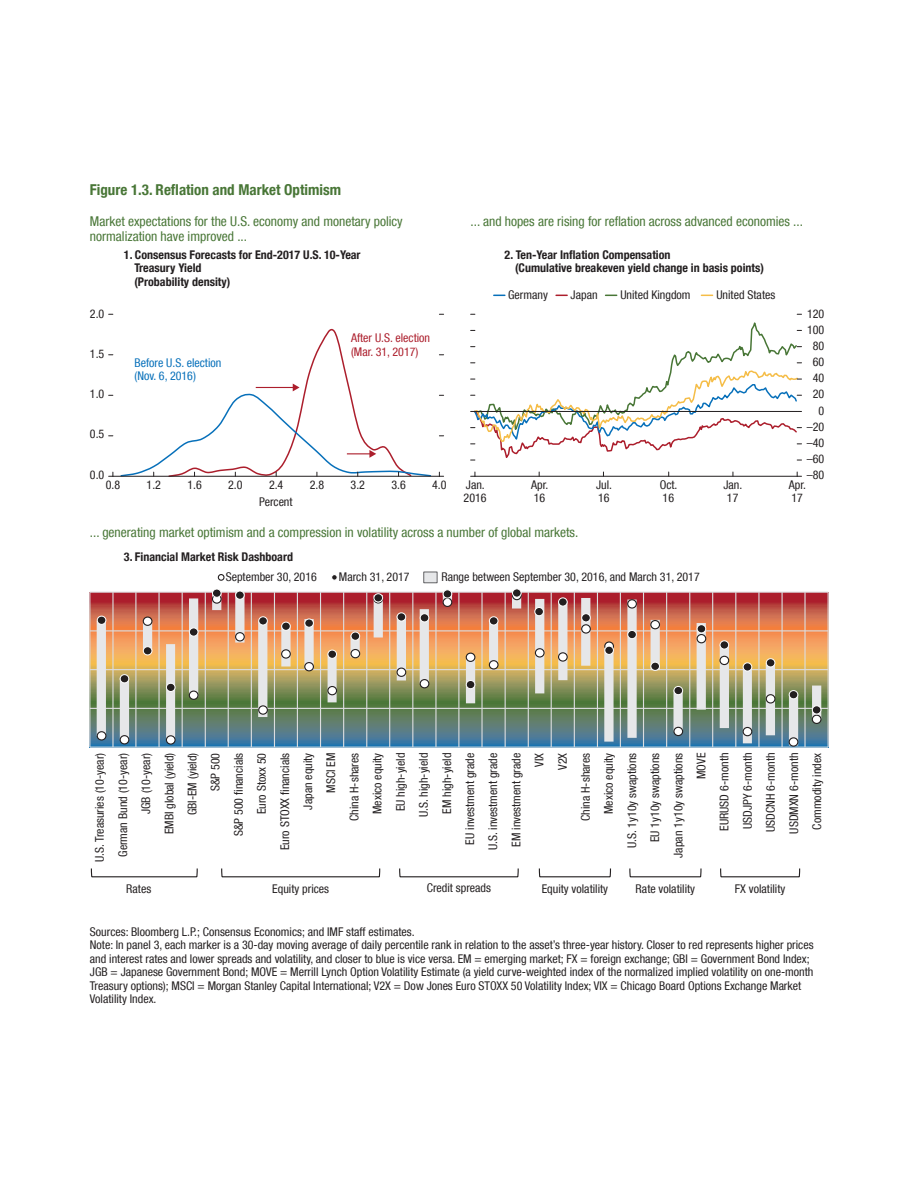
<style>
.page{position:relative;width:918px;height:1188px;background:#fff}
.page>*{position:absolute;margin:0;border:0;box-sizing:border-box;transform-origin:0 0}
.t1{font:700 condensed 15px "Helvetica Neue LT Com";color:#487636}
.t2{font:condensed 13.5px/15px "Helvetica Neue LT Com";color:#487636}
.t3{font:condensed 12px/23.1px "Helvetica Neue LT Com";color:#231f20}
.t4{font:700 condensed 12px/13.5px "Helvetica Neue LT Com";color:#231f20}
.t5{font:condensed 12px/13.5px "Helvetica Neue LT Com";color:#ac1e2c}
.t6{font:condensed 12px/13.5px "Helvetica Neue LT Com";color:#0770ba}
</style>
<div class="page">
<hr style="left:90px;top:708px;width:738px;height:1px;background:#dcdddf">
<hr style="left:90px;top:669px;width:738px;height:1px;background:#dcdddf">
<hr style="left:90px;top:630px;width:738px;height:1px;background:#dcdddf">
<hr style="left:90px;top:592px;width:738px;height:1px;background:#dcdddf">
<hr style="left:90px;top:747px;width:738px;height:1px;background:#dcdddf">
<hr style="left:89px;top:592px;width:1px;height:155px;background:#dcdddf">
<hr style="left:828px;top:592px;width:1px;height:155px;background:#dcdddf">
<svg style="left:96px;top:591px;width:726px;height:156px;background:#668b94"></svg>
<svg style="left:97px;top:589px;width:725px;height:126px;background:#c19874"></svg>
<svg style="left:90px;top:868px;width:108px;height:10px"></svg>
<svg style="left:221px;top:868px;width:160px;height:10px"></svg>
<svg style="left:538px;top:868px;width:73px;height:10px"></svg>
<svg style="left:720px;top:868px;width:81px;height:10px"></svg>
<svg style="left:399px;top:868px;width:120px;height:10px"></svg>
<svg style="left:629px;top:868px;width:73px;height:10px"></svg>
<div style="left:424px;top:572px;width:13px;height:11px;background:#e6e7e9;border:1px solid #636366"></div>
<div style="left:218px;top:574px;width:7px;height:7px;border:1px solid #231f20;border-radius:50%"></div>
<div style="left:331px;top:574px;width:7px;height:7px;border:1px solid #fff;border-radius:50%"></div>
<hr style="left:113px;top:476px;width:326px;height:1px;background:#231f20">
<svg style="left:439px;top:472px;width:5px;height:5px"></svg>
<hr style="left:475px;top:476px;width:322px;height:1px;background:#231f20">
<svg style="left:471px;top:314px;width:331px;height:147px"></svg>
<svg style="left:797px;top:472px;width:5px;height:5px"></svg>
<svg style="left:471px;top:472px;width:5px;height:5px"></svg>
<svg style="left:701px;top:295px;width:12px;height:1px"></svg>
<svg style="left:109px;top:328px;width:323px;height:149px"></svg>
<p class="t1" style="left:90px;top:181px;width:253px">Figure 1.3. Reflation and Market Optimism</p>
<p class="t2" style="left:90px;top:213px;width:314px">Market expectations for the U.S. economy and monetary policy normalization have improved ...</p>
<p class="t2" style="left:471px;top:213px;width:334px">... and hopes are rising for reflation across advanced economies ...</p>
<p class="t4" style="left:134px;top:248px;width:228px;text-indent:-10px">1. Consensus Forecasts for End-2017 U.S. 10-Year<br>Treasury Yield<br>(Probability density)</p>
<p class="t4" style="left:515px;top:248px;width:250px;text-indent:-10px">2. Ten-Year Inflation Compensation<br>(Cumulative breakeven yield change in basis points)</p>
<p class="t3" style="left:508px;top:283px;width:41px">Germany</p>
<p class="t3" style="left:571px;top:283px;width:28px">Japan</p>
<p class="t3" style="left:620px;top:283px;width:72px">United Kingdom</p>
<p class="t3" style="left:716px;top:283px;width:60px">United States</p>
<p class="t3" style="left:90px;top:302px;width:16px">2.0</p>
<p class="t3" style="left:807px;top:302px;width:19px">120</p>
<p class="t3" style="left:90px;top:342px;width:16px">1.5</p>
<p class="t3" style="left:90px;top:382px;width:16px">1.0</p>
<p class="t3" style="left:90px;top:423px;width:16px">0.5</p>
<p class="t3" style="left:807px;top:318px;width:19px">100</p>
<p class="t5" style="left:351px;top:331px;width:81px">After U.S. election (Mar. 31, 2017)</p>
<p class="t3" style="left:813px;top:334px;width:13px">80</p>
<p class="t6" style="left:135px;top:356px;width:88px">Before U.S. election (Nov. 6, 2016)</p>
<p class="t3" style="left:813px;top:350px;width:13px">60</p>
<p class="t3" style="left:813px;top:366px;width:13px">40</p>
<p class="t3" style="left:813px;top:382px;width:13px">20</p>
<p class="t3" style="left:819px;top:399px;width:7px">0</p>
<p class="t3" style="left:807px;top:415px;width:19px">–20</p>
<p class="t3" style="left:807px;top:431px;width:19px">–40</p>
<p class="t3" style="left:807px;top:447px;width:19px">–60</p>
<p class="t3" style="left:90px;top:463px;width:16px">0.0</p>
<p class="t3" style="left:106px;top:473px;width:16px">0.8</p>
<p class="t3" style="left:147px;top:473px;width:16px">1.2</p>
<p class="t3" style="left:187px;top:473px;width:16px">1.6</p>
<p class="t3" style="left:228px;top:473px;width:16px">2.0</p>
<p class="t3" style="left:269px;top:473px;width:16px">2.4</p>
<p class="t3" style="left:310px;top:473px;width:16px">2.8</p>
<p class="t3" style="left:351px;top:473px;width:16px">3.2</p>
<p class="t3" style="left:391px;top:473px;width:16px">3.6</p>
<p class="t3" style="left:432px;top:473px;width:16px">4.0</p>
<p class="t3" style="left:259px;top:490px;width:35px">Percent</p>
<p class="t3" style="left:807px;top:463px;width:19px">–80</p>
<p class="t3" style="left:596px;top:478px;width:17px;line-height:13.5px">Jul.<br>16</p>
<p class="t3" style="left:660px;top:478px;width:19px;line-height:13.5px">Oct.<br>16</p>
<p class="t3" style="left:724px;top:478px;width:20px;line-height:13.5px">Jan.<br>17</p>
<p class="t3" style="left:464px;top:478px;width:25px;line-height:13.5px">Jan.<br>2016</p>
<p class="t3" style="left:531px;top:478px;width:19px;line-height:13.5px">Apr.<br>16</p>
<p class="t3" style="left:789px;top:478px;width:19px;line-height:13.5px">Apr.<br>17</p>
<p class="t2" style="left:90px;top:524px;width:490px">... generating market optimism and a compression in volatility across a number of global markets.</p>
<p class="t4" style="left:124px;top:550px;width:171px">3. Financial Market Risk Dashboard</p>
<p class="t3" style="left:226px;top:565px;width:93px">September 30, 2016</p>
<p class="t3" style="left:339px;top:565px;width:72px">March 31, 2017</p>
<p class="t3" style="left:442px;top:565px;width:260px">Range between September 30, 2016, and March 31, 2017</p>
<p class="t3" style="left:88px;top:862px;width:111px;text-align:right;rotate:-90deg">U.S. Treasuries (10-year)<br>German Bund (10-year)<br>JGB (10-year)<br>EMBI global (yield)<br>GBI-EM (yield)<br>S&amp;P 500<br>S&amp;P 500 financials<br>Euro Stoxx 50<br>Euro STOXX financials<br>Japan equity<br>MSCI EM<br>China H-shares<br>Mexico equity<br>EU high-yield<br>U.S. high-yield<br>EM high-yield<br>EU investment grade<br>U.S. investment grade<br>EM investment grade<br>VIX<br>V2X<br>China H-shares<br>Mexico equity<br>U.S. 1y10y swaptions<br>EU 1y10y swaptions<br>Japan 1y10y swaptions<br>MOVE<br>EURUSD 6-month<br>USDJPY 6-month<br>USDCNH 6-month<br>USDMXN 6-month<br>Commodity index</p>
<p class="t3" style="left:126px;top:877px;width:26px">Rates</p>
<p class="t3" style="left:272px;top:877px;width:58px">Equity prices</p>
<p class="t3" style="left:427px;top:876px;width:66px">Credit spreads</p>
<p class="t3" style="left:542px;top:877px;width:68px">Equity volatility</p>
<p class="t3" style="left:636px;top:877px;width:61px">Rate volatility</p>
<p class="t3" style="left:735px;top:877px;width:52px">FX volatility</p>
<p class="t3" style="left:90px;top:925px;width:725px;line-height:13.5px">Sources: Bloomberg L.P.; Consensus Economics; and IMF staff estimates.<br>Note: In panel 3, each marker is a 30-day moving average of daily percentile rank in relation to the asset’s three-year history. Closer to red represents higher prices and interest rates and lower spreads and volatility, and closer to blue is vice versa. EM = emerging market; FX = foreign exchange; GBI = Government Bond Index; JGB = Japanese Government Bond; MOVE = Merrill Lynch Option Volatility Estimate (a yield curve-weighted index of the normalized implied volatility on one-month Treasury options); MSCI = Morgan Stanley Capital International; V2X = Dow Jones Euro STOXX 50 Volatility Index; VIX = Chicago Board Options Exchange Market Volatility Index.</p>
</div>
